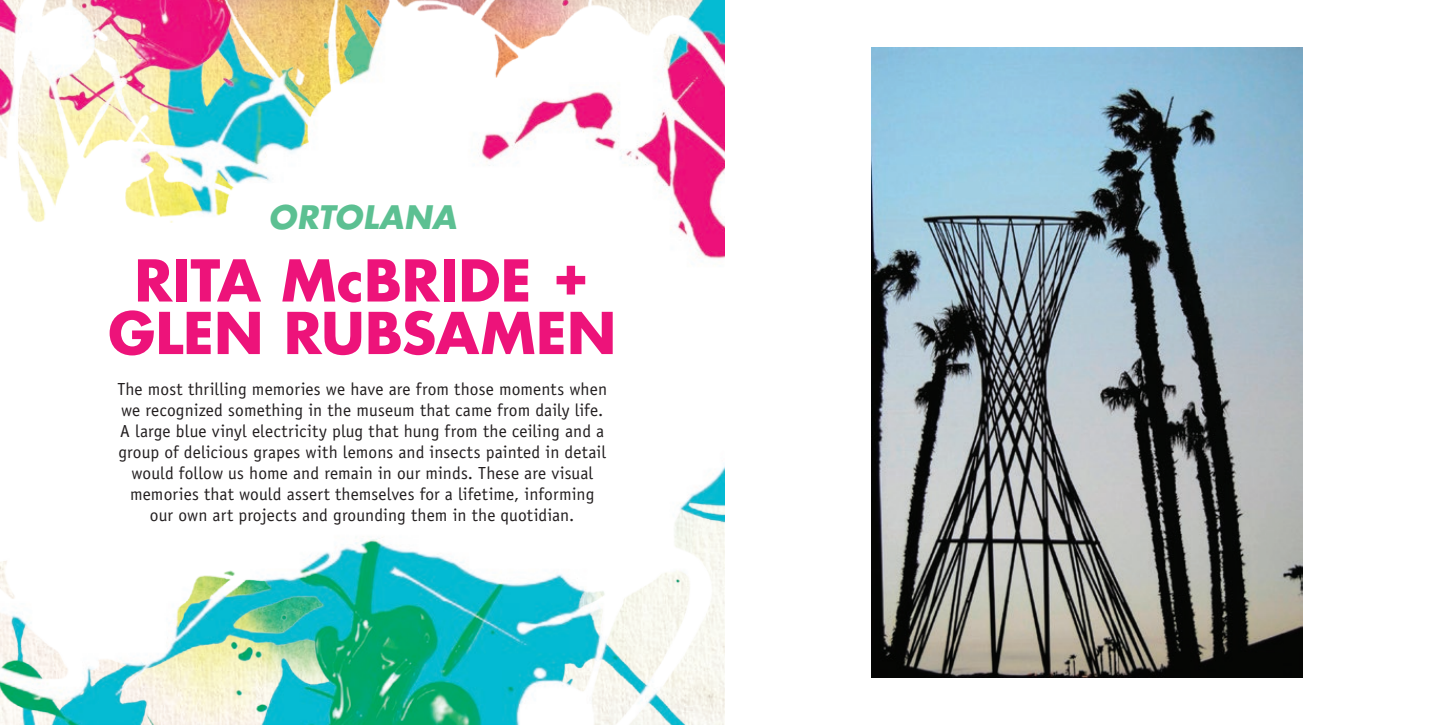
<style>
.page{position:relative;width:1449px;height:725px;background:#fff}
.page>*{position:absolute;margin:0;border:0;box-sizing:border-box;transform-origin:0 0}
.t1{font:700 56px "Futura";letter-spacing:.005em;color:#ed137a}
.t2{font:italic 700 31.5px "Futura";letter-spacing:.01em;color:#5cc092}
.t3{font:17.5px/21px "Officina Sans";letter-spacing:.005em;color:#231f20;text-align:center}
</style>
<div class="page">
<img style="left:0;top:0;width:724px;height:724px">
<img style="left:871px;top:47px;width:431px;height:630px">
<p class="t2" style="left:268px;top:196px;width:190px">ORTOLANA</p>
<p class="t1" style="left:134px;top:243px;width:457px">RITA McBRIDE +</p>
<p class="t1" style="left:108px;top:296px;width:510px">GLEN RUBSAMEN</p>
<p class="t3" style="left:117px;top:379px;width:491px">The most thrilling memories we have are from those moments when we recognized something in the museum that came from daily life.<br>A large blue vinyl electricity plug that hung from the ceiling and a group of delicious grapes with lemons and insects painted in detail would follow us home and remain in our minds. These are visual memories that would assert themselves for a lifetime, informing our own art projects and grounding them in the quotidian.</p>
</div>
